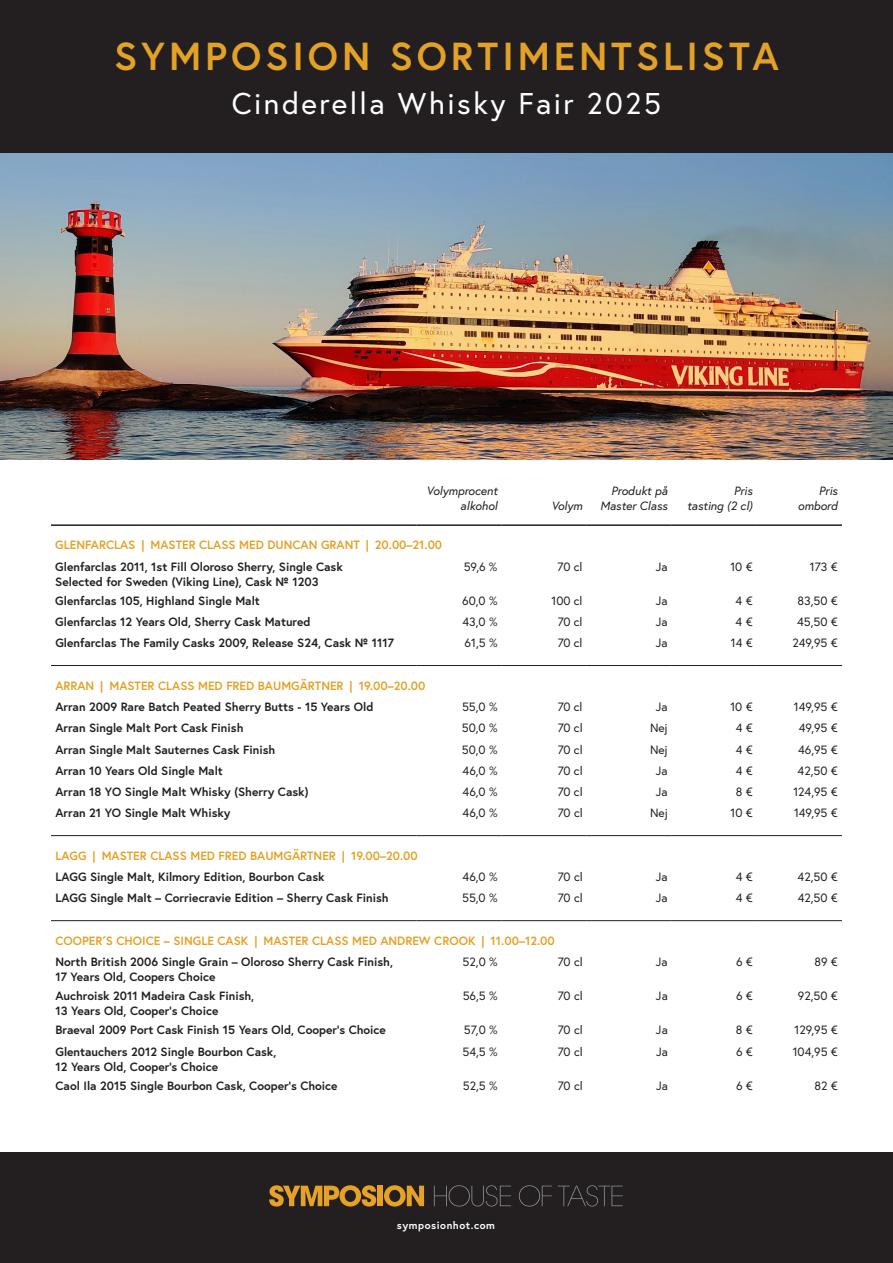
<style>
.page{position:relative;width:893px;height:1263px;background:#fff}
.page>*{position:absolute;margin:0;border:0;box-sizing:border-box;transform-origin:0 0}
.t1{font:700 39px "Europa";letter-spacing:.1em;color:#e3a227}
.t2{font:30px "Europa";letter-spacing:.08em;color:#fff}
.t3{font:700 12px/15px "Europa";color:#231f20}
.t4{font:12px "Europa";color:#231f20}
.t5{font:700 12px "Europa";color:#e3a227}
.t6{font:italic 12px/15px "Europa";color:#231f20;text-align:right}
.t7{font:700 10.5px "Europa";letter-spacing:.05em;color:#fff}
</style>
<div class="page">
<img style="left:0;top:153px;width:893px;height:306px">
<div style="left:0;top:1152px;width:893px;height:111px;background:#231f20"></div>
<svg style="left:269px;top:1185px;width:107px;height:21px"></svg>
<div style="left:378px;top:1186px;width:5px;height:20px;background:#e5a226"></div>
<svg style="left:384px;top:1185px;width:40px;height:21px"></svg>
<svg style="left:434px;top:1185px;width:77px;height:21px"></svg>
<svg style="left:519px;top:1185px;width:33px;height:21px"></svg>
<svg style="left:558px;top:1185px;width:65px;height:21px"></svg>
<div style="left:0;top:0;width:893px;height:153px;background:#231f20"></div>
<hr style="left:51px;top:920px;width:366px;height:1px;background:#231f20">
<hr style="left:417px;top:920px;width:85px;height:1px;background:#231f20">
<hr style="left:502px;top:920px;width:85px;height:1px;background:#231f20">
<hr style="left:587px;top:920px;width:85px;height:1px;background:#231f20">
<hr style="left:672px;top:920px;width:85px;height:1px;background:#231f20">
<hr style="left:757px;top:920px;width:85px;height:1px;background:#231f20">
<hr style="left:51px;top:835px;width:366px;height:1px;background:#231f20">
<hr style="left:417px;top:835px;width:85px;height:1px;background:#231f20">
<hr style="left:502px;top:835px;width:85px;height:1px;background:#231f20">
<hr style="left:587px;top:835px;width:85px;height:1px;background:#231f20">
<hr style="left:672px;top:835px;width:85px;height:1px;background:#231f20">
<hr style="left:757px;top:835px;width:85px;height:1px;background:#231f20">
<hr style="left:51px;top:665px;width:366px;height:1px;background:#231f20">
<hr style="left:417px;top:665px;width:85px;height:1px;background:#231f20">
<hr style="left:502px;top:665px;width:85px;height:1px;background:#231f20">
<hr style="left:587px;top:665px;width:85px;height:1px;background:#231f20">
<hr style="left:672px;top:665px;width:85px;height:1px;background:#231f20">
<hr style="left:757px;top:665px;width:85px;height:1px;background:#231f20">
<hr style="left:51px;top:524px;width:366px;height:2px;background:#231f20">
<hr style="left:417px;top:524px;width:85px;height:2px;background:#231f20">
<hr style="left:502px;top:524px;width:85px;height:2px;background:#231f20">
<hr style="left:587px;top:524px;width:85px;height:2px;background:#231f20">
<hr style="left:672px;top:524px;width:85px;height:2px;background:#231f20">
<hr style="left:757px;top:524px;width:85px;height:2px;background:#231f20">
<h1 class="t1" style="left:114px;top:29px;width:666px">SYMPOSION SORTIMENTSLISTA</h1>
<h2 class="t2" style="left:232px;top:84px;width:430px">Cinderella Whisky Fair 2025</h2>
<p class="t6" style="left:427px;top:483px;width:72px">Volymprocent alkohol</p>
<p class="t6" style="left:551px;top:498px;width:33px">Volym</p>
<p class="t6" style="left:600px;top:483px;width:69px">Produkt på<br>Master Class</p>
<p class="t6" style="left:687px;top:483px;width:67px">Pris<br>tasting (2 cl)</p>
<p class="t6" style="left:798px;top:483px;width:41px">Pris ombord</p>
<p class="t5" style="left:55px;top:537px;width:388px">GLENFARCLAS | MASTER CLASS MED DUNCAN GRANT | 20.00–21.00</p>
<p class="t3" style="left:55px;top:559px;width:289px">Glenfarclas 2011, 1st Fill Oloroso Sherry, Single Cask<br>Selected for Sweden (Viking Line), Cask № 1203</p>
<p class="t4" style="left:464px;top:559px;width:35px">59,6 %</p>
<p class="t4" style="left:558px;top:559px;width:26px">70 cl</p>
<p class="t4" style="left:656px;top:559px;width:13px">Ja</p>
<p class="t4" style="left:730px;top:559px;width:24px">10 €</p>
<p class="t4" style="left:810px;top:559px;width:29px">173 €</p>
<p class="t3" style="left:55px;top:593px;width:206px">Glenfarclas 105, Highland Single Malt</p>
<p class="t4" style="left:462px;top:593px;width:37px">60,0 %</p>
<p class="t4" style="left:551px;top:593px;width:33px">100 cl</p>
<p class="t4" style="left:656px;top:593px;width:13px">Ja</p>
<p class="t4" style="left:736px;top:593px;width:19px">4 €</p>
<p class="t4" style="left:797px;top:593px;width:42px">83,50 €</p>
<p class="t3" style="left:55px;top:614px;width:257px">Glenfarclas 12 Years Old, Sherry Cask Matured</p>
<p class="t4" style="left:462px;top:614px;width:37px">43,0 %</p>
<p class="t4" style="left:558px;top:614px;width:26px">70 cl</p>
<p class="t4" style="left:656px;top:614px;width:13px">Ja</p>
<p class="t4" style="left:736px;top:614px;width:19px">4 €</p>
<p class="t4" style="left:797px;top:614px;width:42px">45,50 €</p>
<p class="t3" style="left:55px;top:635px;width:340px">Glenfarclas The Family Casks 2009, Release S24, Cask № 1117</p>
<p class="t4" style="left:465px;top:635px;width:34px">61,5 %</p>
<p class="t4" style="left:558px;top:635px;width:26px">70 cl</p>
<p class="t4" style="left:656px;top:635px;width:13px">Ja</p>
<p class="t4" style="left:731px;top:635px;width:23px">14 €</p>
<p class="t4" style="left:792px;top:635px;width:47px">249,95 €</p>
<p class="t5" style="left:55px;top:677px;width:372px">ARRAN | MASTER CLASS MED FRED BAUMGÄRTNER | 19.00–20.00</p>
<p class="t3" style="left:55px;top:699px;width:320px">Arran 2009 Rare Batch Peated Sherry Butts - 15 Years Old</p>
<p class="t4" style="left:462px;top:699px;width:37px">55,0 %</p>
<p class="t4" style="left:558px;top:699px;width:26px">70 cl</p>
<p class="t4" style="left:656px;top:699px;width:13px">Ja</p>
<p class="t4" style="left:730px;top:699px;width:24px">10 €</p>
<p class="t4" style="left:794px;top:699px;width:45px">149,95 €</p>
<p class="t3" style="left:55px;top:720px;width:190px">Arran Single Malt Port Cask Finish</p>
<p class="t4" style="left:462px;top:720px;width:37px">50,0 %</p>
<p class="t4" style="left:558px;top:720px;width:26px">70 cl</p>
<p class="t4" style="left:650px;top:720px;width:19px">Nej</p>
<p class="t4" style="left:736px;top:720px;width:19px">4 €</p>
<p class="t4" style="left:799px;top:720px;width:40px">49,95 €</p>
<p class="t3" style="left:55px;top:741px;width:221px">Arran Single Malt Sauternes Cask Finish</p>
<p class="t4" style="left:462px;top:742px;width:37px">50,0 %</p>
<p class="t4" style="left:558px;top:742px;width:26px">70 cl</p>
<p class="t4" style="left:650px;top:742px;width:19px">Nej</p>
<p class="t4" style="left:736px;top:742px;width:19px">4 €</p>
<p class="t4" style="left:798px;top:742px;width:41px">46,95 €</p>
<p class="t3" style="left:55px;top:763px;width:169px">Arran 10 Years Old Single Malt</p>
<p class="t4" style="left:463px;top:763px;width:37px">46,0 %</p>
<p class="t4" style="left:558px;top:763px;width:26px">70 cl</p>
<p class="t4" style="left:656px;top:763px;width:13px">Ja</p>
<p class="t4" style="left:736px;top:763px;width:19px">4 €</p>
<p class="t4" style="left:798px;top:763px;width:42px">42,50 €</p>
<p class="t3" style="left:55px;top:784px;width:255px">Arran 18 YO Single Malt Whisky (Sherry Cask)</p>
<p class="t4" style="left:463px;top:784px;width:37px">46,0 %</p>
<p class="t4" style="left:558px;top:784px;width:26px">70 cl</p>
<p class="t4" style="left:656px;top:784px;width:13px">Ja</p>
<p class="t4" style="left:736px;top:784px;width:18px">8 €</p>
<p class="t4" style="left:793px;top:784px;width:46px">124,95 €</p>
<p class="t3" style="left:55px;top:805px;width:177px">Arran 21 YO Single Malt Whisky</p>
<p class="t4" style="left:463px;top:805px;width:37px">46,0 %</p>
<p class="t4" style="left:558px;top:805px;width:26px">70 cl</p>
<p class="t4" style="left:650px;top:805px;width:19px">Nej</p>
<p class="t4" style="left:730px;top:805px;width:24px">10 €</p>
<p class="t4" style="left:794px;top:805px;width:45px">149,95 €</p>
<p class="t5" style="left:55px;top:847px;width:364px">LAGG | MASTER CLASS MED FRED BAUMGÄRTNER | 19.00–20.00</p>
<p class="t3" style="left:55px;top:869px;width:271px">LAGG Single Malt, Kilmory Edition, Bourbon Cask</p>
<p class="t4" style="left:463px;top:869px;width:37px">46,0 %</p>
<p class="t4" style="left:558px;top:869px;width:26px">70 cl</p>
<p class="t4" style="left:656px;top:869px;width:13px">Ja</p>
<p class="t4" style="left:736px;top:869px;width:19px">4 €</p>
<p class="t4" style="left:798px;top:869px;width:42px">42,50 €</p>
<p class="t3" style="left:55px;top:890px;width:335px">LAGG Single Malt – Corriecravie Edition – Sherry Cask Finish</p>
<p class="t4" style="left:462px;top:890px;width:37px">55,0 %</p>
<p class="t4" style="left:558px;top:890px;width:26px">70 cl</p>
<p class="t4" style="left:656px;top:890px;width:13px">Ja</p>
<p class="t4" style="left:736px;top:890px;width:19px">4 €</p>
<p class="t4" style="left:798px;top:890px;width:42px">42,50 €</p>
<p class="t5" style="left:55px;top:932px;width:501px">COOPER´S CHOICE – SINGLE CASK | MASTER CLASS MED ANDREW CROOK | 11.00–12.00</p>
<p class="t3" style="left:55px;top:954px;width:339px">North British 2006 Single Grain – Oloroso Sherry Cask Finish,<br>17 Years Old, Coopers Choice</p>
<p class="t4" style="left:463px;top:954px;width:37px">52,0 %</p>
<p class="t4" style="left:558px;top:954px;width:26px">70 cl</p>
<p class="t4" style="left:656px;top:954px;width:13px">Ja</p>
<p class="t4" style="left:736px;top:954px;width:18px">6 €</p>
<p class="t4" style="left:814px;top:954px;width:25px">89 €</p>
<p class="t3" style="left:55px;top:988px;width:200px">Auchroisk 2011 Madeira Cask Finish,<br>13 Years Old, Cooper’s Choice</p>
<p class="t4" style="left:463px;top:988px;width:36px">56,5 %</p>
<p class="t4" style="left:558px;top:988px;width:26px">70 cl</p>
<p class="t4" style="left:656px;top:988px;width:13px">Ja</p>
<p class="t4" style="left:736px;top:988px;width:18px">6 €</p>
<p class="t4" style="left:798px;top:988px;width:41px">92,50 €</p>
<p class="t3" style="left:55px;top:1022px;width:332px">Braeval 2009 Port Cask Finish 15 Years Old, Cooper’s Choice</p>
<p class="t4" style="left:464px;top:1022px;width:35px">57,0 %</p>
<p class="t4" style="left:558px;top:1022px;width:26px">70 cl</p>
<p class="t4" style="left:656px;top:1022px;width:13px">Ja</p>
<p class="t4" style="left:736px;top:1022px;width:18px">8 €</p>
<p class="t4" style="left:794px;top:1022px;width:45px">129,95 €</p>
<p class="t3" style="left:55px;top:1043px;width:222px">Glentauchers 2012 Single Bourbon Cask,<br>12 Years Old, Cooper’s Choice</p>
<p class="t4" style="left:462px;top:1044px;width:37px">54,5 %</p>
<p class="t4" style="left:558px;top:1044px;width:26px">70 cl</p>
<p class="t4" style="left:656px;top:1044px;width:13px">Ja</p>
<p class="t4" style="left:736px;top:1044px;width:18px">6 €</p>
<p class="t4" style="left:793px;top:1044px;width:47px">104,95 €</p>
<p class="t3" style="left:55px;top:1077px;width:284px">Caol Ila 2015 Single Bourbon Cask, Cooper’s Choice</p>
<p class="t4" style="left:463px;top:1078px;width:36px">52,5 %</p>
<p class="t4" style="left:558px;top:1078px;width:26px">70 cl</p>
<p class="t4" style="left:656px;top:1078px;width:13px">Ja</p>
<p class="t4" style="left:736px;top:1078px;width:18px">6 €</p>
<p class="t4" style="left:815px;top:1078px;width:25px">82 €</p>
<p class="t7" style="left:397px;top:1218px;width:99px">symposionhot.com</p>
</div>
